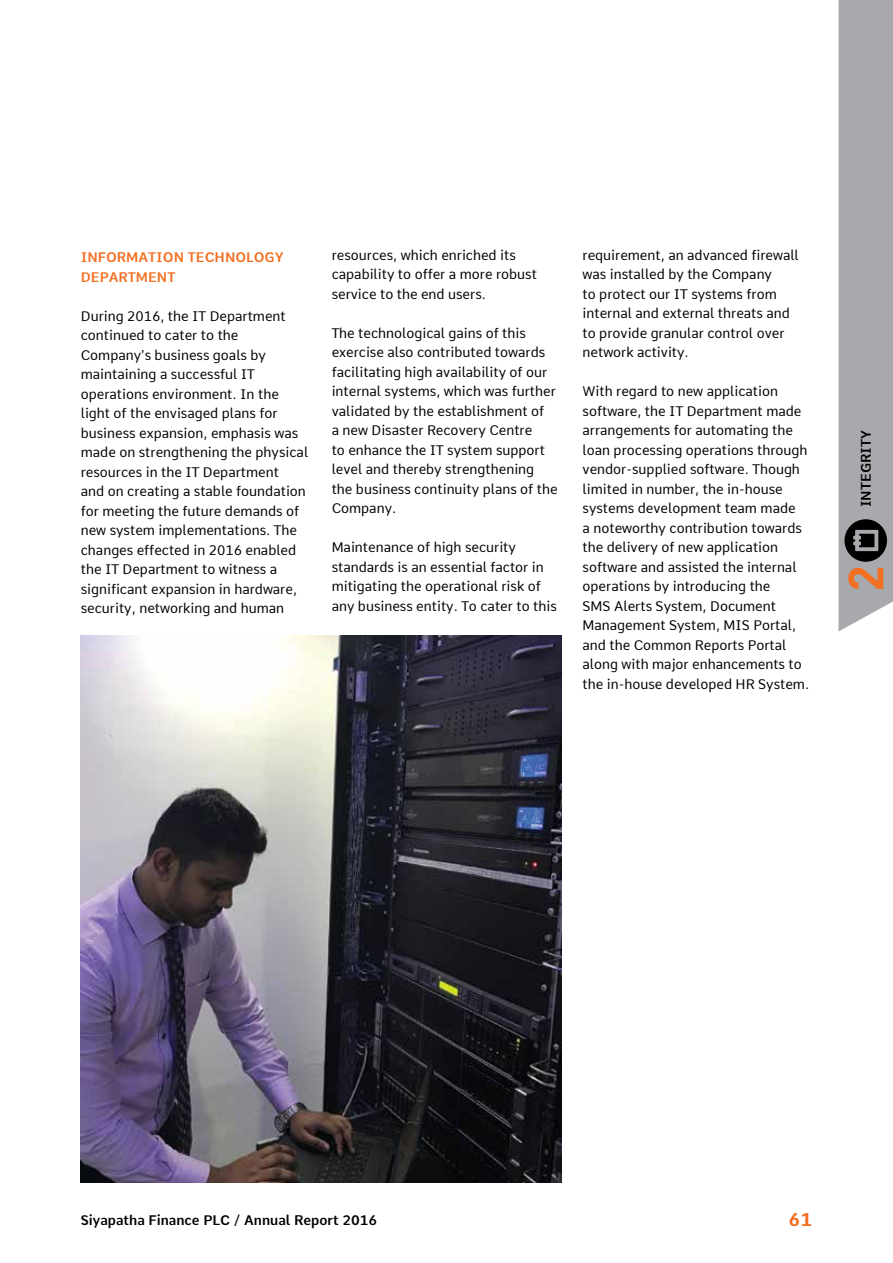
<style>
.page{position:relative;width:893px;height:1263px;background:#fff}
.page>*{position:absolute;margin:0;border:0;box-sizing:border-box;transform-origin:0 0}
.t1{font:700 18px "Comme";color:#f36f21}
.t2{font:13.5px/19.5px "Comme";color:#000}
.t3{font:600 13.5px "Comme";color:#000}
.t4{font:600 13.5px/19.5px "Comme";color:#f36f21}
</style>
<div class="page">
<svg style="left:838px;top:0;width:55px;height:631px;background:#a5a5a7"></svg>
<img style="left:81px;top:636px;width:480px;height:546px">
<p class="t4" style="left:81px;top:246px;width:204px">INFORMATION TECHNOLOGY<br>D EPARTMENT</p>
<p class="t2" style="left:81px;top:306px;width:229px">During 2016, the IT Department continued to cater to the<br>Company’s business goals by maintaining a successful IT operations environment. In the light of the envisaged plans for business expansion, emphasis was made on strengthening the physical resources in the IT Department<br>and on creating a stable foundation for meeting the future demands of new system implementations. The changes effected in 2016 enabled the IT Department to witness a significant expansion in hardware, security, networking and human</p>
<p class="t2" style="left:332px;top:245px;width:207px">resources, which enriched its capability to offer a more robust service to the end users.</p>
<p class="t2" style="left:332px;top:323px;width:227px">The technological gains of this exercise also contributed towards facilitating high availability of our internal systems, which was further validated by the establishment of<br>a new Disaster Recovery Centre<br>to enhance the IT system support level and thereby strengthening the business continuity plans of the<br>Company.</p>
<p class="t2" style="left:332px;top:538px;width:227px">Maintenance of high security standards is an essential factor in mitigating the operational risk of any business entity. To cater to this</p>
<p class="t2" style="left:583px;top:245px;width:218px">requirement, an advanced firewall was installed by the Company<br>to protect our IT systems from internal and external threats and to provide granular control over network activity.</p>
<p class="t2" style="left:583px;top:382px;width:228px">With regard to new application software, the IT Department made arrangements for automating the loan processing operations through vendor-supplied software. Though limited in number, the in-house systems development team made<br>a noteworthy contribution towards the delivery of new application software and assisted the internal operations by introducing the<br>SMS Alerts System, Document<br>Management System, MIS Portal, and the Common Reports Portal along with major enhancements to the in-house developed HR System.</p>
<p class="t3" style="left:854px;top:507px;width:78px;rotate:-90deg">INTEGRITY</p>
<p class="t3" style="left:81px;top:1208px;width:298px">SIYAPATHA FINANCE PLC / ANNUAL REPORT 2016</p>
<h1 class="t1" style="left:789px;top:1203px;width:25px">61</h1>
</div>
